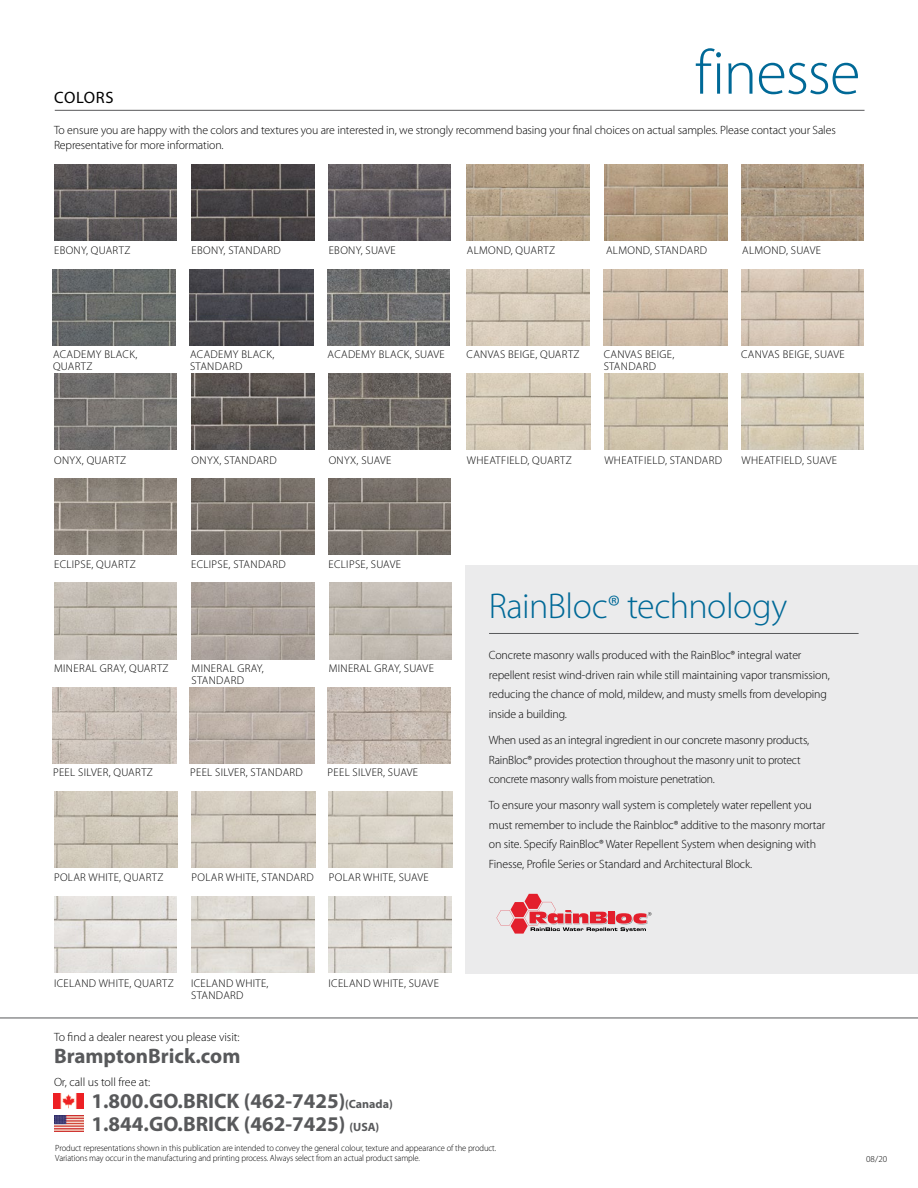
<style>
.page{position:relative;width:918px;height:1188px;background:#fff}
.page>*{position:absolute;margin:0;border:0;box-sizing:border-box;transform-origin:0 0}
.t1{font:300 63px "Myriad Pro";letter-spacing:-.02em;color:#006997}
.t2{font:300 36px "Myriad Pro";letter-spacing:-.01em;color:#006997}
.t3{font:700 21px/22.5px "Myriad Pro";color:#58595b}
.t4{font:16.5px "Myriad Pro";letter-spacing:.04em;color:#000}
.t5{font:300 12px/19.5px "Myriad Pro";letter-spacing:-.01em;color:#000}
.t6{font:300 11.25px/12px "Myriad Pro";letter-spacing:.03em;color:#000}
.t7{font:300 9px/10.5px "Myriad Pro";letter-spacing:-.01em;color:#000;scale:.95 1}
.t8{font:300 9px "Myriad Pro";letter-spacing:-.01em;color:#000}
.s1{font-size:31.5px}
.s2{font-size:12px}
</style>
<div class="page">
<hr style="left:55px;top:110px;width:810px;height:1px;background:#58595b">
<img style="left:466px;top:269px;width:123px;height:76px">
<img style="left:604px;top:269px;width:123px;height:76px">
<img style="left:741px;top:269px;width:123px;height:76px">
<img style="left:467px;top:165px;width:123px;height:76px">
<img style="left:604px;top:165px;width:123px;height:76px">
<img style="left:742px;top:165px;width:121px;height:76px">
<img style="left:54px;top:583px;width:123px;height:76px">
<img style="left:192px;top:583px;width:123px;height:76px">
<img style="left:329px;top:583px;width:122px;height:76px">
<img style="left:54px;top:165px;width:123px;height:76px">
<img style="left:191px;top:165px;width:123px;height:76px">
<img style="left:329px;top:165px;width:122px;height:76px">
<img style="left:54px;top:897px;width:123px;height:76px">
<img style="left:191px;top:897px;width:124px;height:76px">
<img style="left:329px;top:897px;width:122px;height:76px">
<img style="left:467px;top:374px;width:123px;height:76px">
<img style="left:604px;top:374px;width:124px;height:76px">
<img style="left:741px;top:374px;width:123px;height:76px">
<img style="left:53px;top:688px;width:123px;height:76px">
<img style="left:190px;top:688px;width:124px;height:76px">
<img style="left:327px;top:688px;width:124px;height:76px">
<img style="left:53px;top:269px;width:123px;height:76px">
<img style="left:190px;top:269px;width:123px;height:76px">
<img style="left:327px;top:269px;width:122px;height:76px">
<img style="left:54px;top:374px;width:123px;height:76px">
<img style="left:191px;top:374px;width:123px;height:76px">
<img style="left:329px;top:374px;width:122px;height:76px">
<img style="left:54px;top:478px;width:123px;height:76px">
<img style="left:191px;top:478px;width:123px;height:76px">
<img style="left:329px;top:478px;width:121px;height:76px">
<img style="left:54px;top:792px;width:123px;height:76px">
<img style="left:191px;top:792px;width:124px;height:76px">
<img style="left:329px;top:792px;width:123px;height:76px">
<hr style="left:0;top:1018px;width:918px;height:1px;background:#58595b">
<img style="left:54px;top:1094px;width:29px;height:15px">
<img style="left:54px;top:1116px;width:30px;height:15px">
<div style="left:466px;top:566px;width:452px;height:408px;background:#ebebec"></div>
<hr style="left:489px;top:633px;width:370px;height:1px;background:#58595b">
<svg style="left:497px;top:894px;width:154px;height:40px"></svg>
<h3 class="t4" style="left:54px;top:88px;width:61px">COLORS</h3>
<h1 class="t1" style="left:695px;top:38px;width:167px">finesse</h1>
<p class="t5" style="left:54px;top:122px;width:783px;line-height:15px">To ensure you are happy with the colors and textures you are interested in, we strongly recommend basing your final choices on actual samples. Please contact your Sales<br>Representative for more information.</p>
<p class="t6" style="left:54px;top:245px;width:78px">EBONY, QUARTZ</p>
<p class="t6" style="left:329px;top:245px;width:68px">EBONY, SUAVE</p>
<p class="t6" style="left:192px;top:245px;width:91px">EBONY, STANDARD</p>
<p class="t6" style="left:742px;top:245px;width:80px">ALMOND, SUAVE</p>
<p class="t6" style="left:467px;top:245px;width:90px">ALMOND, QUARTZ</p>
<p class="t6" style="left:606px;top:245px;width:103px">ALMOND, STANDARD</p>
<p class="t6" style="left:53px;top:349px;width:86px">ACADEMY BLACK,<br>QUARTZ</p>
<p class="t6" style="left:328px;top:349px;width:119px">ACADEMY BLACK, SUAVE</p>
<p class="t6" style="left:190px;top:349px;width:86px">ACADEMY BLACK,<br>STANDARD</p>
<p class="t6" style="left:467px;top:349px;width:115px">CANVAS BEIGE, QUARTZ</p>
<p class="t6" style="left:604px;top:349px;width:72px">CANVAS BEIGE,</p>
<p class="t6" style="left:741px;top:349px;width:105px">CANVAS BEIGE, SUAVE</p>
<p class="t6" style="left:604px;top:361px;width:54px">STANDARD</p>
<p class="t6" style="left:54px;top:455px;width:74px">ONYX, QUARTZ</p>
<p class="t6" style="left:192px;top:455px;width:87px">ONYX, STANDARD</p>
<p class="t6" style="left:329px;top:455px;width:64px">ONYX, SUAVE</p>
<p class="t6" style="left:467px;top:455px;width:106px">WHEATFIELD, QUARTZ</p>
<p class="t6" style="left:604px;top:455px;width:119px">WHEATFIELD, STANDARD</p>
<p class="t6" style="left:742px;top:455px;width:97px">WHEATFIELD, SUAVE</p>
<p class="t6" style="left:54px;top:559px;width:83px">ECLIPSE, QUARTZ</p>
<p class="t6" style="left:191px;top:559px;width:96px">ECLIPSE, STANDARD</p>
<p class="t6" style="left:329px;top:559px;width:74px">ECLIPSE, SUAVE</p>
<p class="t6" style="left:54px;top:663px;width:116px">MINERAL GRAY, QUARTZ</p>
<p class="t6" style="left:192px;top:663px;width:74px">MINERAL GRAY,<br>STANDARD</p>
<p class="t6" style="left:329px;top:663px;width:107px">MINERAL GRAY, SUAVE</p>
<p class="t6" style="left:53px;top:767px;width:102px">PEEL SILVER, QUARTZ</p>
<p class="t6" style="left:190px;top:767px;width:114px">PEEL SILVER, STANDARD</p>
<p class="t6" style="left:328px;top:767px;width:92px">PEEL SILVER, SUAVE</p>
<p class="t6" style="left:54px;top:871px;width:111px">POLAR WHITE, QUARTZ</p>
<p class="t6" style="left:192px;top:871px;width:124px">POLAR WHITE, STANDARD</p>
<p class="t6" style="left:329px;top:871px;width:102px">POLAR WHITE, SUAVE</p>
<h2 class="t2" style="left:489px;top:587px;width:300px">RainBloc<span class="s1">®</span> technology</h2>
<p class="t5" style="left:489px;top:646px;width:342px">Concrete masonry walls produced with the RainBloc® integral water repellent resist wind-driven rain while still maintaining vapor transmission, reducing the chance of mold, mildew, and musty smells from developing inside a building.</p>
<p class="t5" style="left:489px;top:731px;width:322px">When used as an integral ingredient in our concrete masonry products,<br>RainBloc® provides protection throughout the masonry unit to protect concrete masonry walls from moisture penetration.</p>
<p class="t5" style="left:489px;top:796px;width:338px">To ensure your masonry wall system is completely water repellent you must remember to include the Rainbloc® additive to the masonry mortar on site. Specify RainBloc® Water Repellent System when designing with Finesse, Profile Series or Standard and Architectural Block.</p>
<p class="t6" style="left:54px;top:978px;width:121px">ICELAND WHITE, QUARTZ</p>
<p class="t6" style="left:329px;top:978px;width:112px">ICELAND WHITE, SUAVE</p>
<p class="t6" style="left:191px;top:978px;width:79px">ICELAND WHITE,<br>STANDARD</p>
<p class="t5" style="left:54px;top:1027px;width:187px">To find a dealer nearest you please visit:</p>
<h3 class="t3" style="left:54px;top:1045px;width:188px">BramptonBrick.com</h3>
<p class="t5" style="left:54px;top:1072px;width:98px">Or, call us toll free at:</p>
<h3 class="t3" style="left:92px;top:1090px;width:303px">1.800.GO.BRICK (462-7425)<span class="s2">(Canada)<br></span>1.844.GO.BRICK (462-7425) <span class="s2">(USA)</span></h3>
<p class="t7" style="left:55px;top:1143px;width:466px">Product representations shown in this publication are intended to convey the general colour, texture and appearance of the product.<br>Variations may occur in the manufacturing and printing process. Always select from an actual product sample.</p>
<p class="t8" style="left:866px;top:1154px;width:23px">08/20</p>
</div>
